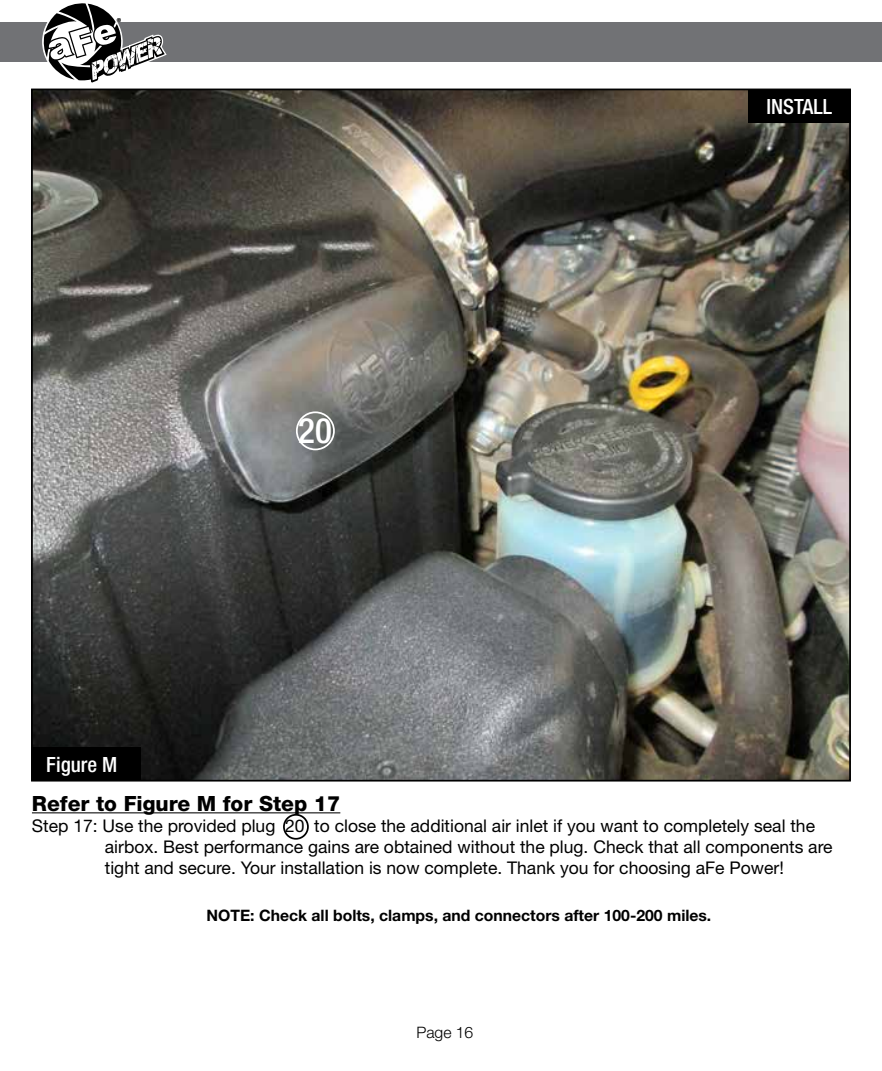
<style>
.page{position:relative;width:882px;height:1071px;background:#fff}
.page>*{position:absolute;margin:0;border:0;box-sizing:border-box;transform-origin:0 0}
.t1{font:500 condensed 35px "Helvetica Neue";color:#fff}
.t2{font:800 21px "Helvetica Neue";color:#000}
.t3{font:500 condensed 21px "Helvetica Neue";color:#fff}
.t4{font:17.5px/21px "Helvetica Neue";color:#000}
.t5{font:700 15.75px "Helvetica Neue";color:#000}
.t6{font:300 15.75px "Helvetica Neue";color:#000}
.t7{font:8.75px "Myriad";color:#000}
</style>
<div class="page">
<div style="left:0;top:23px;width:882px;height:39px;background:#717275"></div>
<svg style="left:43px;top:3px;width:124px;height:80px"></svg>
<img style="left:34px;top:92px;width:814px;height:687px">
<hr style="left:32px;top:812px;width:308px;height:1px;background:#000">
<div style="left:32px;top:747px;width:109px;height:33px;background:#000"></div>
<div style="left:748px;top:90px;width:103px;height:33px;background:#000"></div>
<div style="left:283px;top:814px;width:26px;height:26px;border:2px solid #000;border-radius:50%"></div>
<div style="left:296px;top:411px;width:39px;height:39px;border:2px solid #fff;border-radius:50%"></div>
<p class="t7" style="left:117px;top:17px;width:6px">®</p>
<p class="t3" style="left:46px;top:752px;width:73px">Figure M</p>
<h1 class="t1" style="left:298px;top:409px;width:35px">20</h1>
<p class="t3" style="left:766px;top:95px;width:67px">INSTALL</p>
<p class="t2" style="left:32px;top:791px;width:310px">Refer to Figure M for Step 17</p>
<p class="t4" style="left:105px;top:815px;width:729px;text-indent:-73px">Step 17: Use the provided plug 20 to close the additional air inlet if you want to completely seal the airbox. Best performance gains are obtained without the plug. Check that all components are tight and secure. Your installation is now complete. Thank you for choosing aFe Power!</p>
<p class="t5" style="left:207px;top:906px;width:506px">NOTE: Check all bolts, clamps, and connectors after 100-200 miles.</p>
<p class="t6" style="left:416px;top:1023px;width:58px">Page 16</p>
</div>
